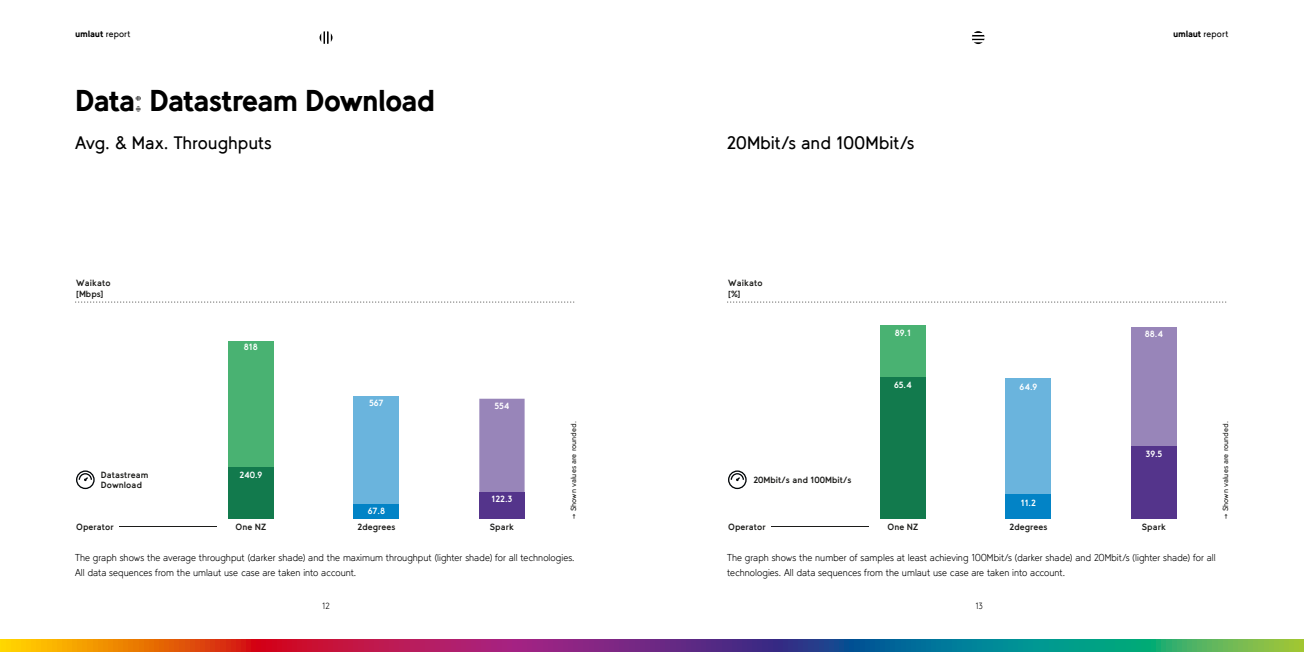
<style>
.page{position:relative;width:1304px;height:652px;background:#fff}
.page>*{position:absolute;margin:0;border:0;box-sizing:border-box;transform-origin:0 0}
.t1{font:900 30px "Umlaut Tilde";letter-spacing:-.045em;color:#000}
.t2{font:18px "Tilde";letter-spacing:-.005em;color:#000}
.t3{font:300 10px/15px "Tilde";color:#000}
.t4{font:700 9px/10.8px "Tilde";color:#1c1c1a}
.t5{font:700 9px "Tilde";letter-spacing:-.01em;color:#fff}
.t6{font:900 9px "Tilde";letter-spacing:-.03em;color:#000}
.t7{font:300 9px "Tilde";color:#000}
.t8{font:7.5px "Tilde";color:#1c1c1a}
.s1{font-weight:400}
</style>
<div class="page">
<svg style="left:0;top:639px;width:1304px;height:13px;background:#785c5e"></svg>
<svg style="left:75px;top:302px;width:499px;height:1px"></svg>
<div style="left:228px;top:342px;width:46px;height:177px;background:#49b272"></div>
<div style="left:228px;top:467px;width:46px;height:52px;background:#127a4d"></div>
<svg style="left:76px;top:470px;width:19px;height:19px"></svg>
<div style="left:479px;top:399px;width:46px;height:93px;background:#9885b9"></div>
<div style="left:479px;top:492px;width:46px;height:27px;background:#54348b"></div>
<div style="left:354px;top:396px;width:45px;height:123px;background:#6ab4dd"></div>
<div style="left:354px;top:504px;width:45px;height:15px;background:#0283c6"></div>
<hr style="left:119px;top:526px;width:98px;height:1px;background:#1c1c1a">
<svg style="left:727px;top:302px;width:499px;height:1px"></svg>
<div style="left:880px;top:326px;width:46px;height:193px;background:#49b272"></div>
<div style="left:880px;top:377px;width:46px;height:142px;background:#127a4d"></div>
<div style="left:1131px;top:327px;width:46px;height:192px;background:#9885b9"></div>
<div style="left:1131px;top:447px;width:46px;height:72px;background:#54348b"></div>
<div style="left:1006px;top:378px;width:45px;height:141px;background:#6ab4dd"></div>
<div style="left:1006px;top:495px;width:45px;height:24px;background:#0283c6"></div>
<svg style="left:728px;top:470px;width:19px;height:19px"></svg>
<hr style="left:771px;top:526px;width:97px;height:1px;background:#1c1c1a">
<svg style="left:320px;top:31px;width:13px;height:13px"></svg>
<svg style="left:972px;top:31px;width:13px;height:13px"></svg>
<p class="t6" style="left:75px;top:29px;width:57px">umlaut <span class="s1">report</span></p>
<p class="t6" style="left:1173px;top:29px;width:57px">umlaut <span class="s1">report</span></p>
<h1 class="t1" style="left:75px;top:82px;width:362px">Data: Datastream Download</h1>
<h2 class="t2" style="left:75px;top:132px;width:198px">Avg. &amp; Max. Throughputs</h2>
<h2 class="t2" style="left:727px;top:132px;width:189px">20Mbit/s and 100Mbit/s</h2>
<p class="t4" style="left:76px;top:278px;width:36px">Waikato [Mbps]</p>
<p class="t4" style="left:728px;top:278px;width:36px">Waikato [%]</p>
<p class="t5" style="left:895px;top:328px;width:18px">89.1</p>
<p class="t5" style="left:1145px;top:329px;width:20px">88.4</p>
<p class="t5" style="left:244px;top:342px;width:15px">818</p>
<p class="t5" style="left:894px;top:379px;width:19px">65.4</p>
<p class="t5" style="left:1020px;top:381px;width:19px">64.9</p>
<p class="t5" style="left:369px;top:397px;width:16px">567</p>
<p class="t5" style="left:494px;top:400px;width:17px">554</p>
<p class="t4" style="left:101px;top:469px;width:49px">Datastream<br>Download</p>
<p class="t5" style="left:239px;top:469px;width:24px">240.9</p>
<p class="t5" style="left:368px;top:506px;width:19px">67.8</p>
<p class="t5" style="left:492px;top:494px;width:22px">122.3</p>
<p class="t8" style="left:569px;top:519px;width:99px;rotate:-90deg">- Shown values are rounded.</p>
<p class="t4" style="left:753px;top:474px;width:100px">20Mbit/s and 100Mbit/s</p>
<p class="t5" style="left:1021px;top:497px;width:17px">11.2</p>
<p class="t5" style="left:1146px;top:449px;width:18px">39.5</p>
<p class="t8" style="left:1221px;top:519px;width:99px;rotate:-90deg">- Shown values are rounded.</p>
<p class="t4" style="left:76px;top:522px;width:39px">Operator</p>
<p class="t4" style="left:236px;top:522px;width:32px">One NZ</p>
<p class="t4" style="left:357px;top:522px;width:40px">2degrees</p>
<p class="t4" style="left:490px;top:522px;width:26px">Spark</p>
<p class="t4" style="left:728px;top:522px;width:39px">Operator</p>
<p class="t4" style="left:888px;top:522px;width:32px">One NZ</p>
<p class="t4" style="left:1009px;top:522px;width:40px">2degrees</p>
<p class="t4" style="left:1142px;top:522px;width:26px">Spark</p>
<p class="t3" style="left:75px;top:550px;width:501px">The graph shows the average throughput (darker shade) and the maximum throughput (lighter shade) for all technologies.<br>All data sequences from the umlaut use case are taken into account.</p>
<p class="t3" style="left:727px;top:550px;width:490px">The graph shows the number of samples at least achieving 100Mbit/s (darker shade) and 20Mbit/s (lighter shade) for all technologies. All data sequences from the umlaut use case are taken into account.</p>
<p class="t7" style="left:322px;top:601px;width:9px">12</p>
<p class="t7" style="left:975px;top:601px;width:9px">13</p>
</div>
